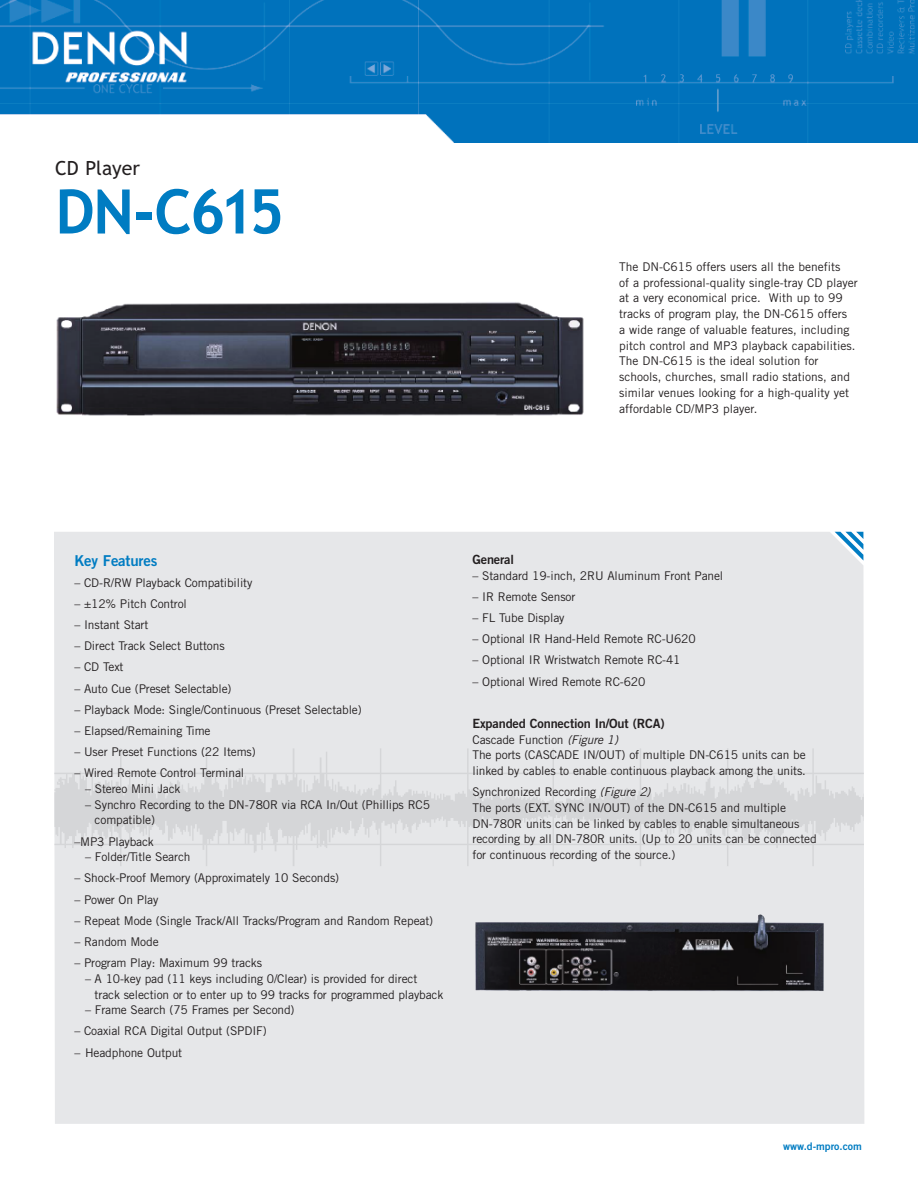
<style>
.page{position:relative;width:918px;height:1188px;background:#fff}
.page>*{position:absolute;margin:0;border:0;box-sizing:border-box;transform-origin:0 0}
.t1{font:700 61.5px "Trebuchet MS";letter-spacing:-.07em;color:#007cc2}
.t2{font:19.5px "Trebuchet MS";color:#231f20}
.t3{font:15px "Trade Gothic Bold Two";letter-spacing:-.01em;color:#007cc2}
.t4{font:12.75px "Trade Gothic Bold Two";letter-spacing:-.01em;color:#231f20}
.t5{font:12px/15.8px "Trade Gothic";letter-spacing:-.01em;color:#231f20}
.t6{font:10.5px "Trade Gothic Bold Two";color:#007cc2}
.s1{font-style:italic}
</style>
<div class="page">
<img style="left:56px;top:302px;width:528px;height:114px">
<div style="left:54px;top:532px;width:810px;height:592px;background:#e6e7e9"></div>
<img style="left:54px;top:735px;width:810px;height:153px">
<svg style="left:835px;top:532px;width:28px;height:29px"></svg>
<img style="left:0;top:0;width:918px;height:142px">
<img style="left:475px;top:914px;width:349px;height:77px">
<h2 class="t2" style="left:55px;top:157px;width:86px">CD Player</h2>
<h1 class="t1" style="left:55px;top:176px;width:231px">DN-C615</h1>
<p class="t5" style="left:619px;top:260px;width:240px">The DN-C615 offers users all the benefits<br>of a professional-quality single-tray CD player at a very economical price. With up to 99 tracks of program play, the DN-C615 offers<br>a wide range of valuable features, including pitch control and MP3 playback capabilities.<br>The DN-C615 is the ideal solution for schools, churches, small radio stations, and similar venues looking for a high-quality yet affordable CD/MP3 player.</p>
<p class="t3" style="left:74px;top:555px;width:84px">Key Features</p>
<p class="t5" style="left:74px;top:576px;width:179px">– CD-R/RW Playback Compatibility</p>
<p class="t5" style="left:74px;top:597px;width:114px">– ±12% Pitch Control</p>
<p class="t5" style="left:74px;top:618px;width:76px">– Instant Start</p>
<p class="t5" style="left:74px;top:639px;width:152px">– Direct Track Select Buttons</p>
<p class="t5" style="left:74px;top:660px;width:51px">– CD Text</p>
<p class="t5" style="left:74px;top:682px;width:159px">– Auto Cue (Preset Selectable)</p>
<p class="t5" style="left:74px;top:703px;width:289px">– Playback Mode: Single/Continuous (Preset Selectable)</p>
<p class="t5" style="left:74px;top:724px;width:138px">– Elapsed/Remaining Time</p>
<p class="t5" style="left:74px;top:745px;width:183px">– User Preset Functions (22 Items)</p>
<p class="t5" style="left:74px;top:766px;width:171px">– Wired Remote Control Terminal</p>
<p class="t5" style="left:85px;top:782px;width:97px">– Stereo Mini Jack</p>
<p class="t5" style="left:95px;top:798px;width:337px;text-indent:-10px">– Synchro Recording to the DN-780R via RCA In/Out (Phillips RC5 compatible)</p>
<p class="t5" style="left:74px;top:835px;width:81px">–MP3 Playback</p>
<p class="t5" style="left:85px;top:850px;width:107px">– Folder/Title Search</p>
<p class="t5" style="left:74px;top:871px;width:266px">– Shock-Proof Memory (Approximately 10 Seconds)</p>
<p class="t5" style="left:74px;top:893px;width:86px">– Power On Play</p>
<p class="t5" style="left:74px;top:914px;width:360px">– Repeat Mode (Single Track/All Tracks/Program and Random Repeat)</p>
<p class="t5" style="left:74px;top:935px;width:86px">– Random Mode</p>
<p class="t5" style="left:74px;top:956px;width:189px">– Program Play: Maximum 99 tracks</p>
<p class="t5" style="left:95px;top:972px;width:350px;text-indent:-10px">– A 10-key pad (11 keys including 0/Clear) is provided for direct track selection or to enter up to 99 tracks for programmed playback</p>
<p class="t5" style="left:85px;top:1003px;width:211px">– Frame Search (75 Frames per Second)</p>
<p class="t5" style="left:74px;top:1024px;width:194px">– Coaxial RCA Digital Output (SPDIF)</p>
<p class="t5" style="left:74px;top:1046px;width:109px">– Headphone Output</p>
<p class="t4" style="left:472px;top:555px;width:43px">General</p>
<p class="t5" style="left:472px;top:569px;width:252px">– Standard 19-inch, 2RU Aluminum Front Panel</p>
<p class="t5" style="left:472px;top:590px;width:104px">– IR Remote Sensor</p>
<p class="t5" style="left:472px;top:611px;width:94px">– FL Tube Display</p>
<p class="t5" style="left:472px;top:632px;width:225px">– Optional IR Hand-Held Remote RC-U620</p>
<p class="t5" style="left:472px;top:653px;width:210px">– Optional IR Wristwatch Remote RC-41</p>
<p class="t5" style="left:472px;top:674px;width:174px">– Optional Wired Remote RC-620</p>
<p class="t4" style="left:472px;top:719px;width:194px">Expanded Connection In/Out (RCA)</p>
<p class="t5" style="left:472px;top:733px;width:335px">Cascade Function <span class="s1">(Figure 1)<br></span>The ports (CASCADE IN/OUT) of multiple DN-C615 units can be linked by cables to enable continuous playback among the units.</p>
<p class="t5" style="left:472px;top:785px;width:346px">Synchronized Recording <span class="s1">(Figure 2)<br></span>The ports (EXT. SYNC IN/OUT) of the DN-C615 and multiple DN-780R units can be linked by cables to enable simultaneous recording by all DN-780R units. (Up to 20 units can be connected for continuous recording of the source.)</p>
<p class="t6" style="left:783px;top:1143px;width:80px">www.d-mpro.com</p>
</div>
